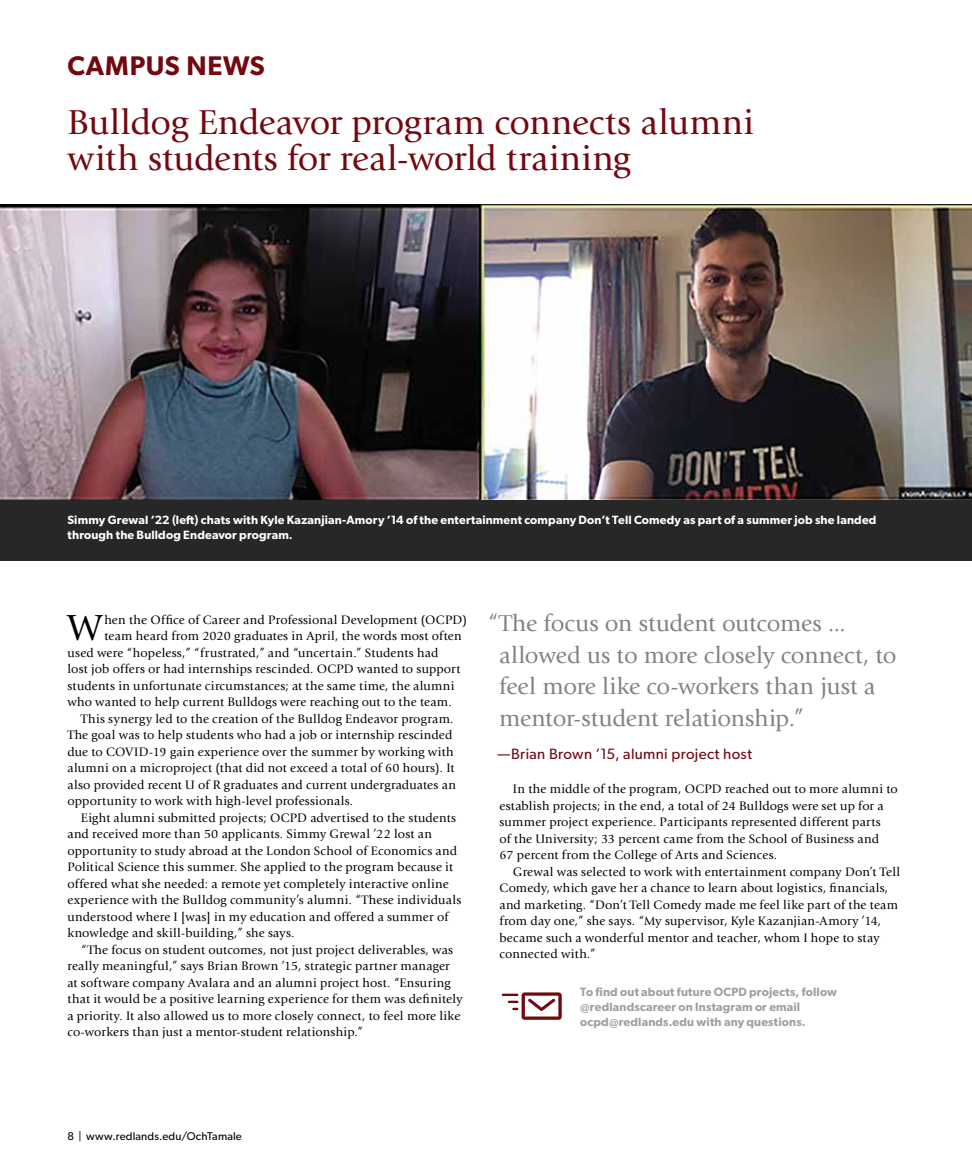
<style>
.page{position:relative;width:972px;height:1176px;background:#fff}
.page>*{position:absolute;margin:0;border:0;box-sizing:border-box;transform-origin:0 0}
.t1{font:37.8px "Giovanni Std";color:#000}
.t2{font:36px/36px "Giovanni Std";letter-spacing:-.005em;color:#730810}
.t3{font:600 27px "Gibson";letter-spacing:.03em;color:#730810}
.t4{font:24px/31.5px "Giovanni Std";letter-spacing:-.005em;color:#808284}
.t5{font:15px "Gibson";letter-spacing:.025em;color:#730810}
.t6{font:12.75px/16.5px "Giovanni Std";letter-spacing:.015em;color:#000}
.t7{font:600 12px/15px "Gibson";letter-spacing:.015em;color:#fff}
.t8{font:600 12px/15px "Gibson";letter-spacing:.015em;color:#9d9fa2}
.t9{font:11.25px "Gibson";letter-spacing:.015em;color:#000}
</style>
<div class="page">
<img style="left:0;top:205px;width:972px;height:294px">
<div style="left:0;top:499px;width:972px;height:61px;background:#272727"></div>
<svg style="left:502px;top:992px;width:60px;height:27px"></svg>
<h3 class="t3" style="left:68px;top:49px;width:199px">CAMPUS NEWS</h3>
<h2 class="t2" style="left:68px;top:105px;width:688px">Bulldog Endeavor program connects alumni with students for real-world training</h2>
<p class="t7" style="left:68px;top:512px;width:811px">Simmy Grewal ’22 (left) chats with Kyle Kazanjian-Amory ’14 of the entertainment company Don’t Tell Comedy as part of a summer job she landed through the Bulldog Endeavor program.</p>
<h1 class="t1" style="left:68px;top:606px;width:36px">W</h1>
<p class="t6" style="left:104px;top:611px;width:364px">hen the Office of Career and Professional Development (OCPD)</p>
<p class="t6" style="left:104px;top:628px;width:359px">team heard from 2020 graduates in April, the words most often</p>
<p class="t6" style="left:67px;top:644px;width:373px">used were “hopeless,” “frustrated,” and “uncertain.” Students had</p>
<p class="t6" style="left:67px;top:661px;width:394px">lost job offers or had internships rescinded. OCPD wanted to support</p>
<p class="t6" style="left:67px;top:677px;width:389px">students in unfortunate circumstances; at the same time, the alumni</p>
<p class="t6" style="left:67px;top:694px;width:386px">who wanted to help current Bulldogs were reaching out to the team.</p>
<p class="t6" style="left:81px;top:710px;width:374px">This synergy led to the creation of the Bulldog Endeavor program.</p>
<p class="t6" style="left:67px;top:727px;width:386px">The goal was to help students who had a job or internship rescinded</p>
<p class="t6" style="left:67px;top:743px;width:388px">due to COVID-19 gain experience over the summer by working with</p>
<p class="t6" style="left:67px;top:760px;width:389px">alumni on a microproject (that did not exceed a total of 60 hours). It</p>
<p class="t6" style="left:67px;top:776px;width:390px">also provided recent U of R graduates and current undergraduates an</p>
<p class="t6" style="left:67px;top:793px;width:287px">opportunity to work with high-level professionals.</p>
<p class="t6" style="left:81px;top:809px;width:377px">Eight alumni submitted projects; OCPD advertised to the students</p>
<p class="t6" style="left:67px;top:826px;width:366px">and received more than 50 applicants. Simmy Grewal ’22 lost an</p>
<p class="t6" style="left:67px;top:842px;width:391px">opportunity to study abroad at the London School of Economics and</p>
<p class="t6" style="left:67px;top:859px;width:387px">Political Science this summer. She applied to the program because it</p>
<p class="t6" style="left:67px;top:875px;width:383px">offered what she needed: a remote yet completely interactive online</p>
<p class="t6" style="left:67px;top:892px;width:395px">experience with the Bulldog community’s alumni. “These individuals</p>
<p class="t6" style="left:67px;top:908px;width:382px">understood where I [was] in my education and offered a summer of</p>
<p class="t6" style="left:67px;top:925px;width:228px">knowledge and skill-building,” she says.</p>
<p class="t6" style="left:81px;top:941px;width:374px">“The focus on student outcomes, not just project deliverables, was</p>
<p class="t6" style="left:67px;top:958px;width:384px">really meaningful,” says Brian Brown ’15, strategic partner manager</p>
<p class="t6" style="left:67px;top:974px;width:385px">at software company Avalara and an alumni project host. “Ensuring</p>
<p class="t6" style="left:67px;top:991px;width:397px">that it would be a positive learning experience for them was definitely</p>
<p class="t6" style="left:67px;top:1007px;width:394px">a priority. It also allowed us to more closely connect, to feel more like</p>
<p class="t6" style="left:67px;top:1024px;width:297px">co-workers than just a mentor-student relationship.”</p>
<h3 class="t4" style="left:499px;top:608px;width:399px;text-indent:-12px">“The focus on student outcomes ... allowed us to more closely connect, to feel more like co-workers than just a mentor-student relationship.”</h3>
<p class="t5" style="left:498px;top:745px;width:256px">—Brian Brown ’15, alumni project host</p>
<p class="t6" style="left:499px;top:781px;width:400px;text-indent:14px">In the middle of the program, OCPD reached out to more alumni to establish projects; in the end, a total of 24 Bulldogs were set up for a summer project experience. Participants represented different parts<br>of the University; 33 percent came from the School of Business and<br>67 percent from the College of Arts and Sciences.</p>
<p class="t6" style="left:499px;top:863px;width:402px;text-indent:14px">Grewal was selected to work with entertainment company Don’t Tell Comedy, which gave her a chance to learn about logistics, financials, and marketing. “Don’t Tell Comedy made me feel like part of the team from day one,” she says. “My supervisor, Kyle Kazanjian-Amory ’14, became such a wonderful mentor and teacher, whom I hope to stay connected with.”</p>
<p class="t8" style="left:580px;top:983px;width:258px">To find out about future OCPD projects, follow @redlandscareer on Instagram or email ocpd@redlands.edu with any questions.</p>
<p class="t9" style="left:68px;top:1129px;width:176px">8 | www.redlands.edu/OchTamale</p>
</div>
